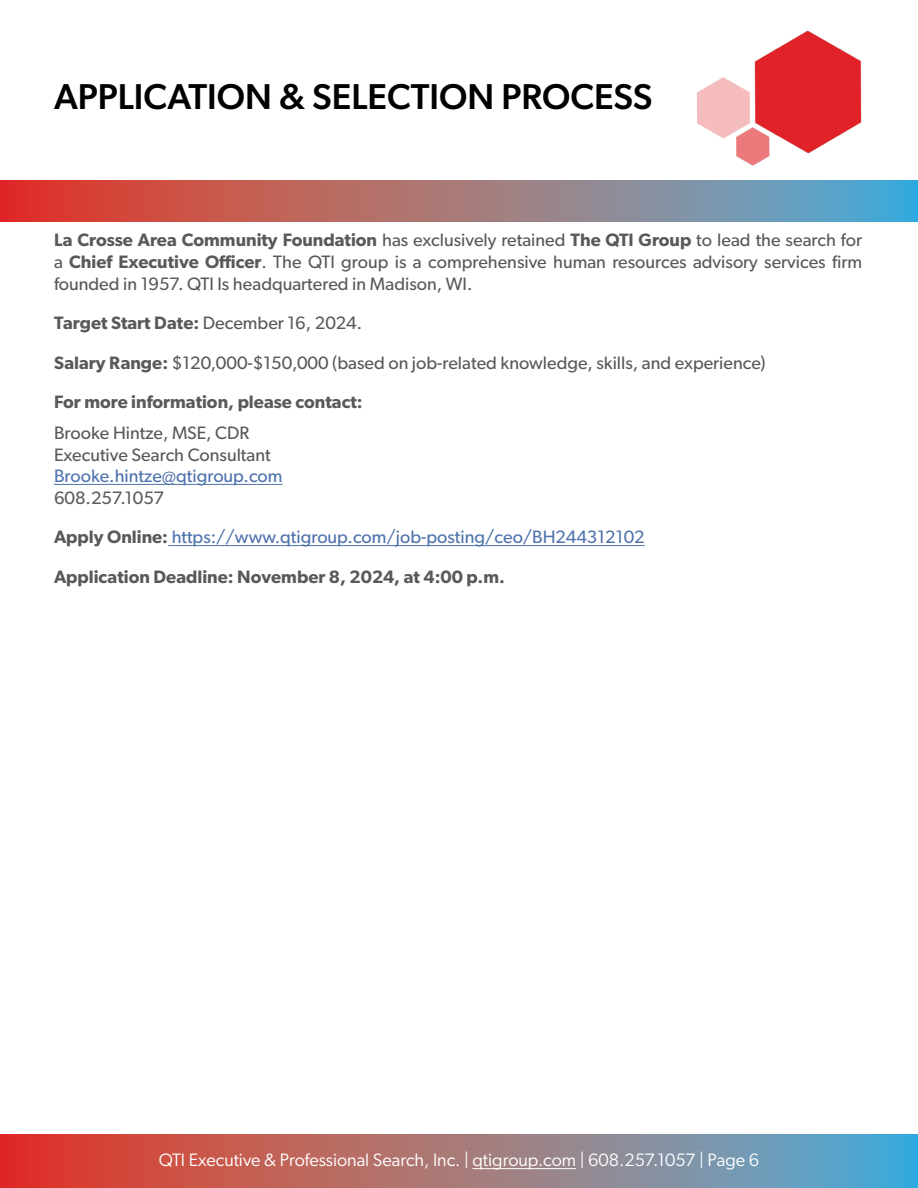
<style>
.page{position:relative;width:918px;height:1188px;background:#fff}
.page>*{position:absolute;margin:0;border:0;box-sizing:border-box;transform-origin:0 0}
.t1{font:500 36px "Gibson";color:#000}
.t2{font:18px/21.6px "Gibson";color:#58595b}
.t3{font:18px "Gibson";color:#4f73ad}
.t4{font:600 18px "Gibson";color:#58595b}
.t5{font:18px "Gibson";color:#fff}
.s1{font-weight:600}
.s2{font-weight:600;color:#58595b}
</style>
<div class="page">
<svg style="left:0;top:1134px;width:918px;height:54px;background:#a0757b"></svg>
<hr style="left:472px;top:1168px;width:104px;height:1px;background:#fff">
<svg style="left:0;top:180px;width:918px;height:42px;background:#a0757b"></svg>
<img style="left:696px;top:30px;width:166px;height:136px">
<hr style="left:54px;top:484px;width:229px;height:1px;background:#4f73ad">
<hr style="left:168px;top:545px;width:477px;height:1px;background:#4f73ad">
<h1 class="t1" style="left:54px;top:75px;width:600px">APPLICATION &amp; SELECTION PROCESS</h1>
<p class="t2" style="left:54px;top:229px;width:810px;text-align:justify"><span class="s1">La Crosse Area Community Foundation</span> has exclusively retained <span class="s1">The QTI Group</span> to lead the search for a <span class="s1">Chief Executive Officer</span>. The QTI group is a comprehensive human resources advisory services firm founded in 1957. QTI Is headquartered in Madison, WI.</p>
<p class="t2" style="left:54px;top:303px;width:713px;line-height:39.6px"><span class="s1">Target Start Date:</span> December 16, 2024.<br><span class="s1">Salary Range:</span> $120,000-$150,000 (based on job-related knowledge, skills, and experience)</p>
<p class="t4" style="left:54px;top:391px;width:310px">For more information, please contact:</p>
<p class="t2" style="left:54px;top:422px;width:218px">Brooke Hintze, MSE, CDR<br>Executive Search Consultant</p>
<p class="t3" style="left:54px;top:465px;width:230px">Brooke.hintze@qtigroup.com</p>
<p class="t2" style="left:54px;top:486px;width:112px">608.257.1057</p>
<p class="t3" style="left:54px;top:526px;width:592px"><span class="s2">Apply Online:</span> https://www.qtigroup.com/job-posting/ceo/BH244312102</p>
<p class="t4" style="left:54px;top:566px;width:453px">Application Deadline: November 8, 2024, at 4:00 p.m.</p>
<p class="t5" style="left:159px;top:1149px;width:602px">QTI Executive &amp; Professional Search, Inc. | qtigroup.com | 608.257.1057 | Page 6</p>
</div>
